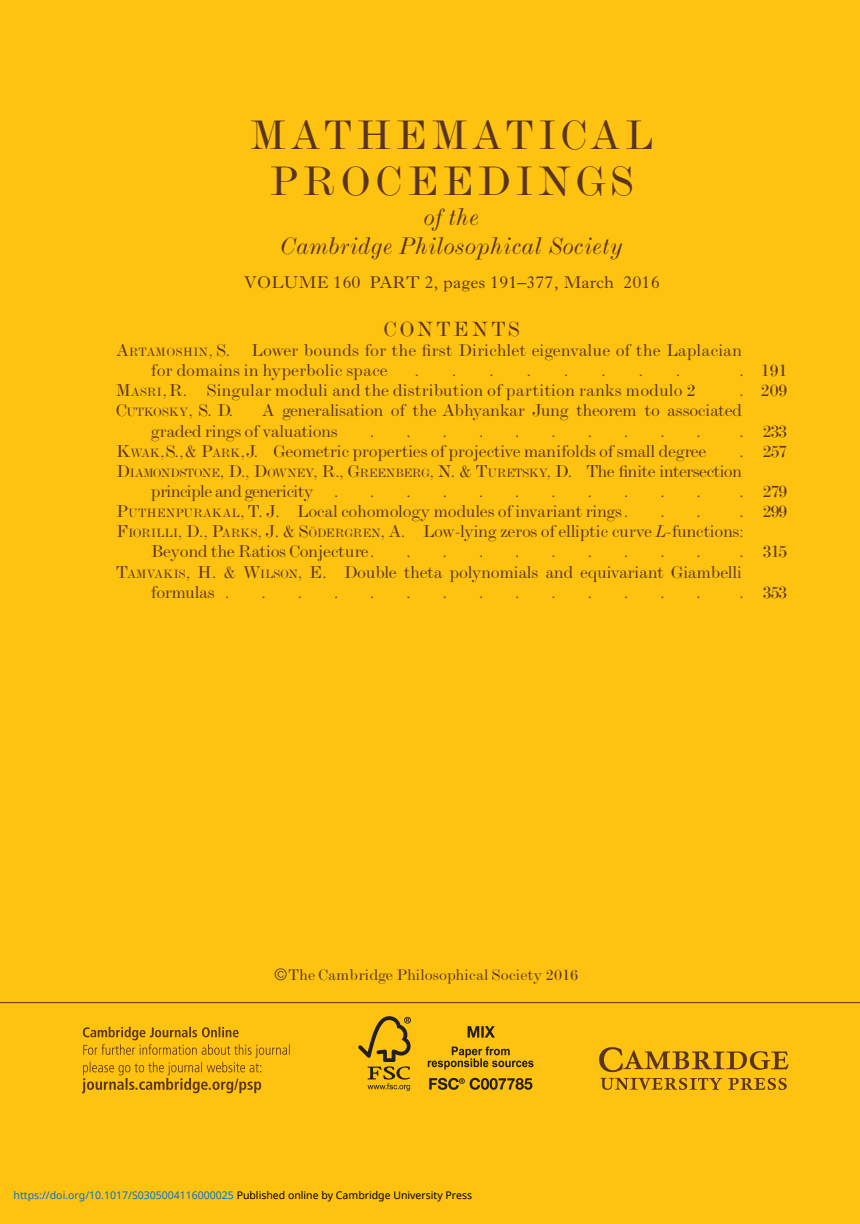
<style>
.page{position:relative;width:860px;height:1224px;background:#fff}
.page>*{position:absolute;margin:0;border:0;box-sizing:border-box;transform-origin:0 0}
.t1{font:expanded 42px/45.5px "Modern";letter-spacing:.1em;color:#59351f;text-align:center}
.t2{font:italic expanded 24.5px/29.8px "Modern";letter-spacing:.02em;color:#59351f;text-align:center}
.t3{font:expanded 21px "Modern";letter-spacing:.145em;color:#59351f}
.t4{font:expanded 17.5px/20.1px "Modern";letter-spacing:-.02em;color:#59351f}
.t5{font:expanded 17.5px/20.1px "Modern";color:#59351f}
.t6{font:expanded 17.5px "Modern";letter-spacing:-.04em;color:#59351f}
.t7{font:17.5px "Imprint";color:#59351f}
.t8{font:expanded 15.75px "Modern";color:#59351f}
.t9{font:expanded 12.25px "Modern";letter-spacing:-.03em;color:#59351f}
.t10{font:10.5px "Noto Sans";color:#0172cf}
.s1{font-size:12.25px}
.s2{font-size:17.5px}
.s3{font-style:italic}
.s4{font-family:"Helvetica LT Std";font-weight:300;font-stretch:normal}
.s5{color:#000}
</style>
<div class="page">
<div style="left:0;top:0;width:860px;height:1223px;background:#fec210"></div>
<img style="left:599px;top:1047px;width:190px;height:43px">
<svg style="left:82px;top:1026px;width:208px;height:66px"></svg>
<hr style="left:0;top:1001px;width:860px;height:1px;background:#59351f">
<img style="left:358px;top:1016px;width:175px;height:75px">
<h1 class="t1" style="left:250px;top:117px;width:404px">MATHEMATICAL<br>PROCEEDINGS</h1>
<h2 class="t2" style="left:280px;top:204px;width:344px">of the<br>Cambridge Philosophical Society</h2>
<p class="t7" style="left:244px;top:275px;width:417px">VOLUME 160 PART 2, pages 191–377, March 2016</p>
<p class="t3" style="left:384px;top:321px;width:138px">CONTENTS</p>
<p class="t5" style="left:151px;top:342px;width:592px;text-indent:-35px">A<span class="s1">RTAMOSHIN</span>, S. Lower bounds for the first Dirichlet eigenvalue of the Laplacian for domains in hyperbolic space</p>
<p class="t4" style="left:414px;top:362px;width:6px">.</p>
<p class="t4" style="left:452px;top:362px;width:6px">.</p>
<p class="t4" style="left:489px;top:362px;width:6px">.</p>
<p class="t4" style="left:526px;top:362px;width:6px">.</p>
<p class="t4" style="left:564px;top:362px;width:6px">.</p>
<p class="t4" style="left:601px;top:362px;width:6px">.</p>
<p class="t4" style="left:638px;top:362px;width:6px">.</p>
<p class="t4" style="left:675px;top:362px;width:6px">.</p>
<p class="t4" style="left:739px;top:362px;width:50px">. 191</p>
<p class="t5" style="left:116px;top:382px;width:581px">M<span class="s1">ASRI</span>, R. Singular moduli and the distribution of partition ranks modulo 2</p>
<p class="t4" style="left:739px;top:382px;width:50px">. 209</p>
<p class="t9" style="left:116px;top:408px;width:119px"><span class="s2">C</span>UTKOSKY<span class="s2">, S. D.</span></p>
<p class="t4" style="left:151px;top:402px;width:592px;text-indent:111px">A generalisation of the Abhyankar Jung theorem to associated graded rings of valuations</p>
<p class="t4" style="left:370px;top:422px;width:6px">.</p>
<p class="t4" style="left:406px;top:422px;width:6px">.</p>
<p class="t4" style="left:442px;top:422px;width:6px">.</p>
<p class="t4" style="left:479px;top:422px;width:6px">.</p>
<p class="t4" style="left:515px;top:422px;width:6px">.</p>
<p class="t4" style="left:551px;top:422px;width:6px">.</p>
<p class="t4" style="left:587px;top:422px;width:6px">.</p>
<p class="t4" style="left:623px;top:422px;width:6px">.</p>
<p class="t4" style="left:660px;top:422px;width:6px">.</p>
<p class="t4" style="left:696px;top:422px;width:6px">.</p>
<p class="t4" style="left:739px;top:422px;width:50px">. 233</p>
<p class="t4" style="left:116px;top:442px;width:591px">K<span class="s1">WAK</span>, S., &amp; P<span class="s1">ARK</span>, J. Geometric properties of projective manifolds of small degree</p>
<p class="t4" style="left:739px;top:442px;width:50px">. 257</p>
<p class="t6" style="left:116px;top:465px;width:627px">D<span class="s1">IAMONDSTONE</span>, D., D<span class="s1">OWNEY</span>, R., G<span class="s1">REENBERG</span>, N. &amp; T<span class="s1">URETSKY</span>, D. The finite intersection</p>
<p class="t6" style="left:151px;top:485px;width:189px">principle and genericity .</p>
<p class="t4" style="left:370px;top:483px;width:6px">.</p>
<p class="t4" style="left:406px;top:483px;width:6px">.</p>
<p class="t4" style="left:442px;top:483px;width:6px">.</p>
<p class="t4" style="left:479px;top:483px;width:6px">.</p>
<p class="t4" style="left:515px;top:483px;width:6px">.</p>
<p class="t4" style="left:551px;top:483px;width:6px">.</p>
<p class="t4" style="left:587px;top:483px;width:6px">.</p>
<p class="t4" style="left:623px;top:483px;width:6px">.</p>
<p class="t4" style="left:660px;top:483px;width:6px">.</p>
<p class="t4" style="left:696px;top:483px;width:6px">.</p>
<p class="t4" style="left:739px;top:483px;width:50px">. 279</p>
<p class="t4" style="left:116px;top:503px;width:514px">P<span class="s1">UTHENPURAKAL</span>, T. J. Local cohomology modules of invariant rings .</p>
<p class="t4" style="left:660px;top:503px;width:6px">.</p>
<p class="t4" style="left:696px;top:503px;width:6px">.</p>
<p class="t4" style="left:739px;top:503px;width:50px">. 299</p>
<p class="t4" style="left:116px;top:523px;width:629px">F<span class="s1">IORILLI</span>, D., P<span class="s1">ARKS</span>, J. &amp; S<span class="s1">ÖDERGREN</span>, A. Low-lying zeros of elliptic curve <span class="s3">L</span>-functions:</p>
<p class="t4" style="left:151px;top:543px;width:225px">Beyond the Ratios Conjecture .</p>
<p class="t4" style="left:406px;top:543px;width:6px">.</p>
<p class="t4" style="left:442px;top:543px;width:6px">.</p>
<p class="t4" style="left:479px;top:543px;width:6px">.</p>
<p class="t4" style="left:515px;top:543px;width:6px">.</p>
<p class="t4" style="left:551px;top:543px;width:6px">.</p>
<p class="t4" style="left:587px;top:543px;width:6px">.</p>
<p class="t4" style="left:623px;top:543px;width:6px">.</p>
<p class="t4" style="left:660px;top:543px;width:6px">.</p>
<p class="t4" style="left:696px;top:543px;width:6px">.</p>
<p class="t4" style="left:739px;top:543px;width:50px">. 315</p>
<p class="t4" style="left:116px;top:563px;width:627px">T<span class="s1">AMVAKIS</span>, H. &amp; W<span class="s1">ILSON</span>, E. Double theta polynomials and equivariant Giambelli</p>
<p class="t4" style="left:151px;top:583px;width:80px">formulas .</p>
<p class="t4" style="left:261px;top:583px;width:6px">.</p>
<p class="t4" style="left:297px;top:583px;width:6px">.</p>
<p class="t4" style="left:334px;top:583px;width:6px">.</p>
<p class="t4" style="left:370px;top:583px;width:6px">.</p>
<p class="t4" style="left:406px;top:583px;width:6px">.</p>
<p class="t4" style="left:442px;top:583px;width:6px">.</p>
<p class="t4" style="left:479px;top:583px;width:6px">.</p>
<p class="t4" style="left:515px;top:583px;width:6px">.</p>
<p class="t4" style="left:551px;top:583px;width:6px">.</p>
<p class="t4" style="left:587px;top:583px;width:6px">.</p>
<p class="t4" style="left:623px;top:583px;width:6px">.</p>
<p class="t4" style="left:660px;top:583px;width:6px">.</p>
<p class="t4" style="left:696px;top:583px;width:6px">.</p>
<p class="t4" style="left:739px;top:583px;width:50px">. 353</p>
<p class="t8" style="left:274px;top:968px;width:305px"><span class="s4">©</span> The Cambridge Philosophical Society 2016</p>
<p class="t10" style="left:14px;top:1187px;width:460px">https://doi.org/10.1017/S0305004116000025 <span class="s5">Published online by Cambridge University Press</span></p>
</div>
